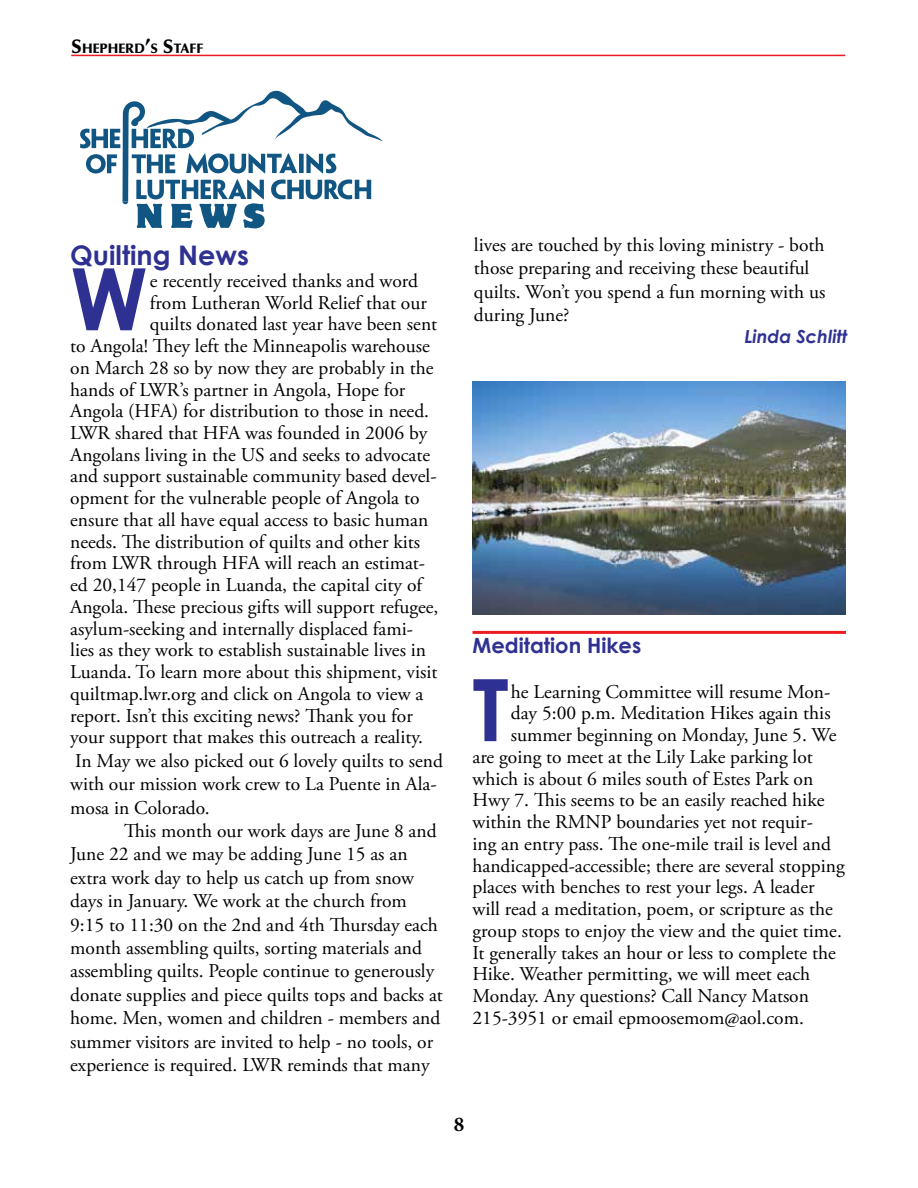
<style>
.page{position:relative;width:918px;height:1188px;background:#fff}
.page>*{position:absolute;margin:0;border:0;box-sizing:border-box;transform-origin:0 0}
.t1{font:700 86.25px "Century Gothic";color:#2e3192}
.t2{font:700 27px "Century Gothic";color:#2e3192}
.t3{font:700 21px "Century Gothic";color:#2e3192}
.t4{font:700 21px "Minion Pro";color:#000}
.t5{font:19.5px/23.4px "Adobe Garamond Pro";color:#000}
.t6{font:italic 700 18px "Century Gothic";color:#2e3192}
.t7{font:900 13.65px "Optima LT Std";color:#000}
.s1{font-size:19.5px}
</style>
<div class="page">
<hr style="left:71px;top:55px;width:774px;height:1px;background:#ed1c24">
<svg style="left:80px;top:91px;width:303px;height:137px"></svg>
<hr style="left:472px;top:631px;width:374px;height:3px;background:#ed1c24">
<img style="left:472px;top:382px;width:374px;height:233px">
<p class="t7" style="left:71px;top:41px;width:133px"><span class="s1">S</span>HEPHERD<span class="s1">’</span>S <span class="s1">S</span>TAFF</p>
<h2 class="t2" style="left:70px;top:238px;width:180px">Quilting News</h2>
<h1 class="t1" style="left:70px;top:245px;width:79px">W</h1>
<p class="t5" style="left:150px;top:270px;width:270px">e recently received thanks and word</p>
<p class="t5" style="left:150px;top:291px;width:278px">from Lutheran World Relief that our</p>
<p class="t5" style="left:150px;top:313px;width:289px">quilts donated last year have been sent</p>
<p class="t5" style="left:70px;top:335px;width:361px">to Angola! They left the Minneapolis warehouse</p>
<p class="t5" style="left:70px;top:357px;width:365px">on March 28 so by now they are probably in the</p>
<p class="t5" style="left:70px;top:378px;width:337px">hands of LWR’s partner in Angola, Hope for</p>
<p class="t5" style="left:70px;top:400px;width:360px">Angola (HFA) for distribution to those in need.</p>
<p class="t5" style="left:70px;top:422px;width:359px">LWR shared that HFA was founded in 2006 by</p>
<p class="t5" style="left:70px;top:444px;width:361px">Angolans living in the US and seeks to advocate</p>
<p class="t5" style="left:70px;top:465px;width:368px">and support sustainable community based devel-</p>
<p class="t5" style="left:70px;top:487px;width:351px">opment for the vulnerable people of Angola to</p>
<p class="t5" style="left:70px;top:509px;width:360px">ensure that all have equal access to basic human</p>
<p class="t5" style="left:70px;top:531px;width:351px">needs. The distribution of quilts and other kits</p>
<p class="t5" style="left:70px;top:552px;width:356px">from LWR through HFA will reach an estimat-</p>
<p class="t5" style="left:70px;top:574px;width:353px">ed 20,147 people in Luanda, the capital city of</p>
<p class="t5" style="left:70px;top:596px;width:370px">Angola. These precious gifts will support refugee,</p>
<p class="t5" style="left:70px;top:617px;width:344px">asylum-seeking and internally displaced fami-</p>
<p class="t5" style="left:70px;top:639px;width:357px">lies as they work to establish sustainable lives in</p>
<p class="t5" style="left:70px;top:661px;width:369px">Luanda. To learn more about this shipment, visit</p>
<p class="t5" style="left:70px;top:683px;width:355px">quiltmap.lwr.org and click on Angola to view a</p>
<p class="t5" style="left:70px;top:704px;width:344px">report. Isn’t this exciting news? Thank you for</p>
<p class="t5" style="left:70px;top:726px;width:355px">your support that makes this outreach a reality.</p>
<p class="t5" style="left:75px;top:750px;width:370px">In May we also picked out 6 lovely quilts to send</p>
<p class="t5" style="left:70px;top:773px;width:368px">with our mission work crew to La Puente in Ala-</p>
<p class="t5" style="left:70px;top:796px;width:141px">mosa in Colorado.</p>
<p class="t5" style="left:124px;top:820px;width:314px">This month our work days are June 8 and</p>
<p class="t5" style="left:70px;top:843px;width:339px">June 22 and we may be adding June 15 as an</p>
<p class="t5" style="left:70px;top:867px;width:345px">extra work day to help us catch up from snow</p>
<p class="t5" style="left:70px;top:890px;width:338px">days in January. We work at the church from</p>
<p class="t5" style="left:70px;top:913px;width:369px">9:15 to 11:30 on the 2nd and 4th Thursday each</p>
<p class="t5" style="left:70px;top:937px;width:353px">month assembling quilts, sorting materials and</p>
<p class="t5" style="left:70px;top:960px;width:366px">assembling quilts. People continue to generously</p>
<p class="t5" style="left:70px;top:984px;width:374px">donate supplies and piece quilts tops and backs at</p>
<p class="t5" style="left:70px;top:1007px;width:372px">home. Men, women and children - members and</p>
<p class="t5" style="left:70px;top:1030px;width:364px">summer visitors are invited to help - no tools, or</p>
<p class="t5" style="left:70px;top:1054px;width:361px">experience is required. LWR reminds that many</p>
<p class="t5" style="left:474px;top:234px;width:353px">lives are touched by this loving ministry - both those preparing and receiving these beautiful quilts. Won’t you spend a fun morning with us during June?</p>
<p class="t6" style="left:745px;top:325px;width:104px">Linda Schlitt</p>
<p class="t3" style="left:472px;top:633px;width:170px">Meditation Hikes</p>
<h1 class="t1" style="left:472px;top:656px;width:38px">T</h1>
<p class="t5" style="left:511px;top:680px;width:321px">he Learning Committee will resume Mon-</p>
<p class="t5" style="left:511px;top:702px;width:321px">day 5:00 p.m. Meditation Hikes again this</p>
<p class="t5" style="left:511px;top:724px;width:327px">summer beginning on Monday, June 5. We</p>
<p class="t5" style="left:473px;top:746px;width:342px">are going to meet at the Lily Lake parking lot</p>
<p class="t5" style="left:473px;top:767px;width:342px">which is about 6 miles south of Estes Park on</p>
<p class="t5" style="left:473px;top:789px;width:353px">Hwy 7. This seems to be an easily reached hike</p>
<p class="t5" style="left:473px;top:811px;width:342px">within the RMNP boundaries yet not requir-</p>
<p class="t5" style="left:473px;top:833px;width:360px">ing an entry pass. The one-mile trail is level and</p>
<p class="t5" style="left:473px;top:854px;width:374px">handicapped-accessible; there are several stopping</p>
<p class="t5" style="left:473px;top:876px;width:344px">places with benches to rest your legs. A leader</p>
<p class="t5" style="left:473px;top:898px;width:362px">will read a meditation, poem, or scripture as the</p>
<p class="t5" style="left:473px;top:920px;width:371px">group stops to enjoy the view and the quiet time.</p>
<p class="t5" style="left:473px;top:941px;width:365px">It generally takes an hour or less to complete the</p>
<p class="t5" style="left:473px;top:963px;width:339px">Hike. Weather permitting, we will meet each</p>
<p class="t5" style="left:473px;top:985px;width:338px">Monday. Any questions? Call Nancy Matson</p>
<p class="t5" style="left:473px;top:1007px;width:333px">215-3951 or email epmoosemom@aol.com.</p>
<p class="t4" style="left:454px;top:1109px;width:12px">8</p>
</div>
